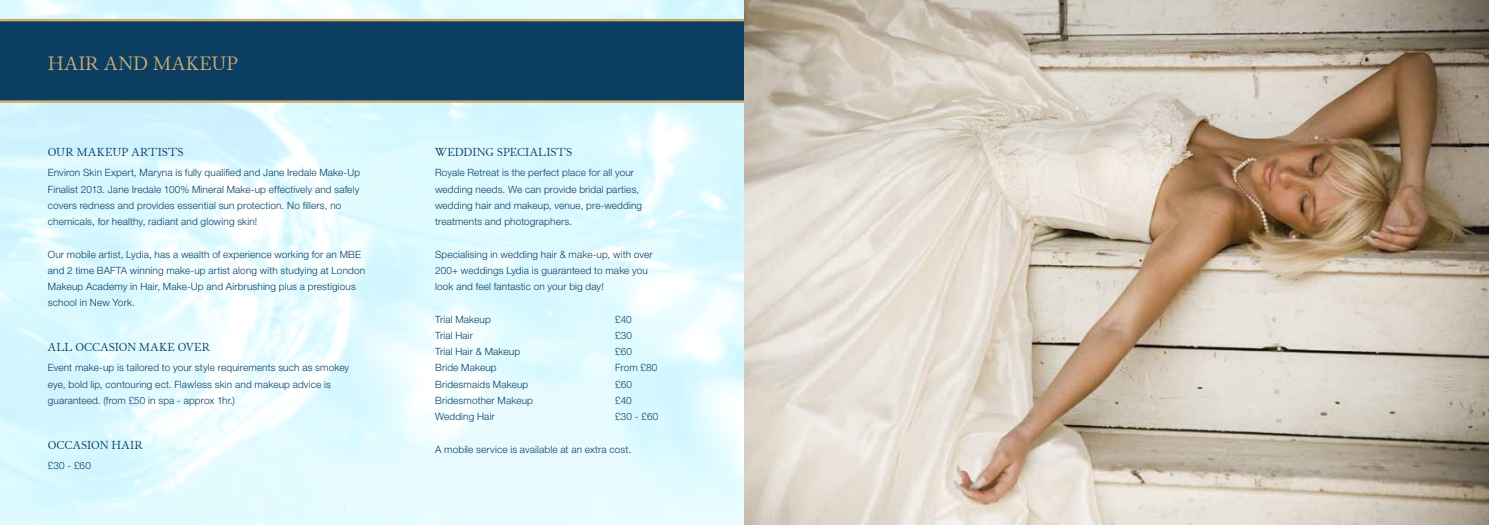
<style>
.page{position:relative;width:1489px;height:525px;background:#fff}
.page>*{position:absolute;margin:0;border:0;box-sizing:border-box;transform-origin:0 0}
.t1{font:18.75px "Junius Small Caps";letter-spacing:.02em;color:#cfae71}
.t2{font:11.25px "Junius Small Caps";letter-spacing:.015em;color:#0b3e61}
.t3{font:300 10px/16.2px "Helvetica Neue LT Pro";letter-spacing:.015em;color:#0b3e61}
</style>
<div class="page">
<svg style="left:0;top:19px;width:744px;height:84px;background:#164462"></svg>
<img style="left:744px;top:0;width:744px;height:524px">
<h1 class="t1" style="left:48px;top:52px;width:192px">HAIR AND MAKEUP</h1>
<p class="t2" style="left:48px;top:145px;width:137px">OUR MAKEUP ARTISTS</p>
<p class="t3" style="left:48px;top:164px;width:314px">Environ Skin Expert, Maryna is fully qualified and Jane Iredale Make-Up Finalist 2013. Jane Iredale 100% Mineral Make-up effectively and safely covers redness and provides essential sun protection. No fillers, no chemicals, for healthy, radiant and glowing skin!</p>
<p class="t3" style="left:48px;top:245px;width:319px">Our mobile artist, Lydia, has a wealth of experience working for an MBE and 2 time BAFTA winning make-up artist along with studying at London Makeup Academy in Hair, Make-Up and Airbrushing plus a prestigious school in New York.</p>
<p class="t2" style="left:48px;top:340px;width:164px">ALL OCCASION MAKE OVER</p>
<p class="t3" style="left:48px;top:359px;width:303px">Event make-up is tailored to your style requirements such as smokey eye, bold lip, contouring ect. Flawless skin and makeup advice is guaranteed. (from £50 in spa - approx 1hr.)</p>
<p class="t2" style="left:48px;top:438px;width:96px">OCCASION HAIR</p>
<p class="t3" style="left:48px;top:457px;width:45px">£30 - £60</p>
<p class="t2" style="left:435px;top:145px;width:138px">WEDDING SPECIALISTS</p>
<p class="t3" style="left:435px;top:164px;width:208px">Royale Retreat is the perfect place for all your wedding needs. We can provide bridal parties, wedding hair and makeup, venue, pre-wedding treatments and photographers.</p>
<p class="t3" style="left:435px;top:245px;width:219px">Specialising in wedding hair &amp; make-up, with over<br>200+ weddings Lydia is guaranteed to make you look and feel fantastic on your big day!</p>
<p class="t3" style="left:435px;top:310px;width:57px">Trial Makeup</p>
<p class="t3" style="left:615px;top:310px;width:18px">£40</p>
<p class="t3" style="left:435px;top:327px;width:39px">Trial Hair</p>
<p class="t3" style="left:615px;top:327px;width:18px">£30</p>
<p class="t3" style="left:435px;top:343px;width:86px">Trial Hair &amp; Makeup</p>
<p class="t3" style="left:615px;top:343px;width:18px">£60</p>
<p class="t3" style="left:435px;top:359px;width:63px">Bride Makeup</p>
<p class="t3" style="left:615px;top:359px;width:44px">From £80</p>
<p class="t3" style="left:435px;top:375px;width:95px">Bridesmaids Makeup</p>
<p class="t3" style="left:615px;top:375px;width:18px">£60</p>
<p class="t3" style="left:435px;top:392px;width:99px">Bridesmother Makeup</p>
<p class="t3" style="left:615px;top:392px;width:18px">£40</p>
<p class="t3" style="left:435px;top:408px;width:61px">Wedding Hair</p>
<p class="t3" style="left:615px;top:408px;width:45px">£30 - £60</p>
<p class="t3" style="left:435px;top:440px;width:197px">A mobile service is available at an extra cost.</p>
</div>
